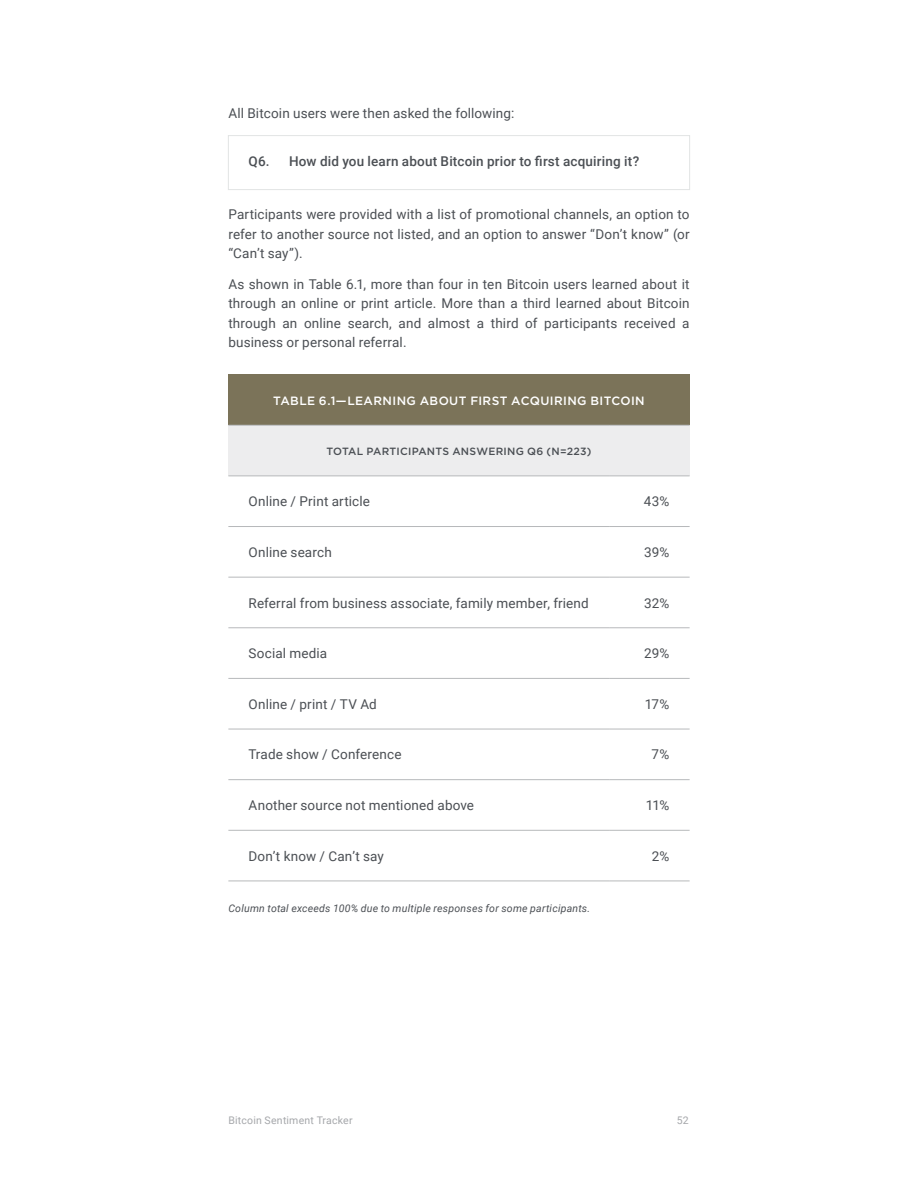
<style>
.page{position:relative;width:918px;height:1188px;background:#fff}
.page>*{position:absolute;margin:0;border:0;box-sizing:border-box;transform-origin:0 0}
.P___Body{font:13.5px/19.5px "Roboto";letter-spacing:.01em;color:#4b4f54;text-align:justify}
.P___Body_Last{font:13.5px/19.5px "Roboto";letter-spacing:.01em;color:#4b4f54;text-align:justify}
.P___Question_Callout{font:500 13.5px "Roboto";letter-spacing:.015em;color:#4b4f54}
.Table_Heading{font:500 12px "Gotham";letter-spacing:.03em;color:#fff}
.P___Body_Note_Last{font:italic 10.5px "Roboto";letter-spacing:.02em;color:#4b4f54}
.Table_Subheading{font:500 10.5px "Gotham";letter-spacing:.025em;color:#4b4f54}
.t1{font:10.5px "Roboto";letter-spacing:.02em;color:#a5a7aa}
</style>
<div class="page">
<div style="left:228px;top:135px;width:462px;height:55px;border:1px solid #e2e4e4"></div>
<div style="left:228px;top:375px;width:462px;height:50px;background:#7b7359"></div>
<div style="left:228px;top:425px;width:462px;height:51px;background:#ededee"></div>
<hr style="left:228px;top:526px;width:381px;height:1px;background:#b7b9bb">
<hr style="left:609px;top:526px;width:81px;height:1px;background:#b7b9bb">
<hr style="left:228px;top:577px;width:381px;height:1px;background:#b7b9bb">
<hr style="left:609px;top:577px;width:81px;height:1px;background:#b7b9bb">
<hr style="left:228px;top:627px;width:381px;height:1px;background:#b7b9bb">
<hr style="left:609px;top:627px;width:81px;height:1px;background:#b7b9bb">
<hr style="left:228px;top:678px;width:381px;height:1px;background:#b7b9bb">
<hr style="left:609px;top:678px;width:81px;height:1px;background:#b7b9bb">
<hr style="left:228px;top:729px;width:381px;height:1px;background:#b7b9bb">
<hr style="left:609px;top:729px;width:81px;height:1px;background:#b7b9bb">
<hr style="left:228px;top:779px;width:381px;height:1px;background:#b7b9bb">
<hr style="left:609px;top:779px;width:81px;height:1px;background:#b7b9bb">
<hr style="left:228px;top:830px;width:381px;height:1px;background:#b7b9bb">
<hr style="left:609px;top:830px;width:81px;height:1px;background:#b7b9bb">
<hr style="left:228px;top:881px;width:381px;height:1px;background:#b7b9bb">
<hr style="left:609px;top:881px;width:81px;height:1px;background:#b7b9bb">
<hr style="left:228px;top:425px;width:381px;height:1px;background:#b7b9bb">
<hr style="left:609px;top:425px;width:81px;height:1px;background:#b7b9bb">
<hr style="left:228px;top:476px;width:381px;height:1px;background:#b7b9bb">
<hr style="left:609px;top:476px;width:81px;height:1px;background:#b7b9bb">
<p class="P___Body_Last" style="left:228px;top:103px;width:288px">All Bitcoin users were then asked the following:</p>
<p class="P___Question_Callout" style="left:249px;top:152px;width:392px">Q6. How did you learn about Bitcoin prior to first acquiring it?</p>
<p class="P___Body" style="left:228px;top:204px;width:463px">Participants were provided with a list of promotional channels, an option to refer to another source not listed, and an option to answer “Don’t know” (or “Can’t say”).</p>
<p class="P___Body_Last" style="left:228px;top:273px;width:463px">As shown in Table 6.1, more than four in ten Bitcoin users learned about it through an online or print article. More than a third learned about Bitcoin through an online search, and almost a third of participants received a business or personal referral.</p>
<p class="Table_Heading" style="left:273px;top:393px;width:373px">TABLE 6.1—LEARNING ABOUT FIRST ACQUIRING BITCOIN</p>
<p class="Table_Subheading" style="left:326px;top:444px;width:267px">TOTAL PARTICIPANTS ANSWERING Q6 (N=223)</p>
<p class="P___Body" style="left:249px;top:491px;width:123px">Online / Print article</p>
<p class="P___Body" style="left:644px;top:491px;width:27px">43%</p>
<p class="P___Body" style="left:249px;top:542px;width:85px">Online search</p>
<p class="P___Body" style="left:644px;top:542px;width:27px">39%</p>
<p class="P___Body" style="left:249px;top:592px;width:342px">Referral from business associate, family member, friend</p>
<p class="P___Body" style="left:644px;top:592px;width:27px">32%</p>
<p class="P___Body" style="left:249px;top:643px;width:80px">Social media</p>
<p class="P___Body" style="left:644px;top:643px;width:27px">29%</p>
<p class="P___Body" style="left:249px;top:694px;width:130px">Online / print / TV Ad</p>
<p class="P___Body" style="left:645px;top:694px;width:26px">17%</p>
<p class="P___Body" style="left:249px;top:744px;width:155px">Trade show / Conference</p>
<p class="P___Body" style="left:652px;top:744px;width:19px">7%</p>
<p class="P___Body" style="left:249px;top:795px;width:227px">Another source not mentioned above</p>
<p class="P___Body" style="left:646px;top:795px;width:25px">11%</p>
<p class="P___Body" style="left:249px;top:846px;width:137px">Don’t know / Can’t say</p>
<p class="P___Body" style="left:652px;top:846px;width:19px">2%</p>
<p class="P___Body_Note_Last" style="left:228px;top:901px;width:363px">Column total exceeds 100% due to multiple responses for some participants.</p>
<p class="t1" style="left:228px;top:1113px;width:126px">Bitcoin Sentiment Tracker</p>
<p class="t1" style="left:677px;top:1113px;width:13px">52</p>
</div>
